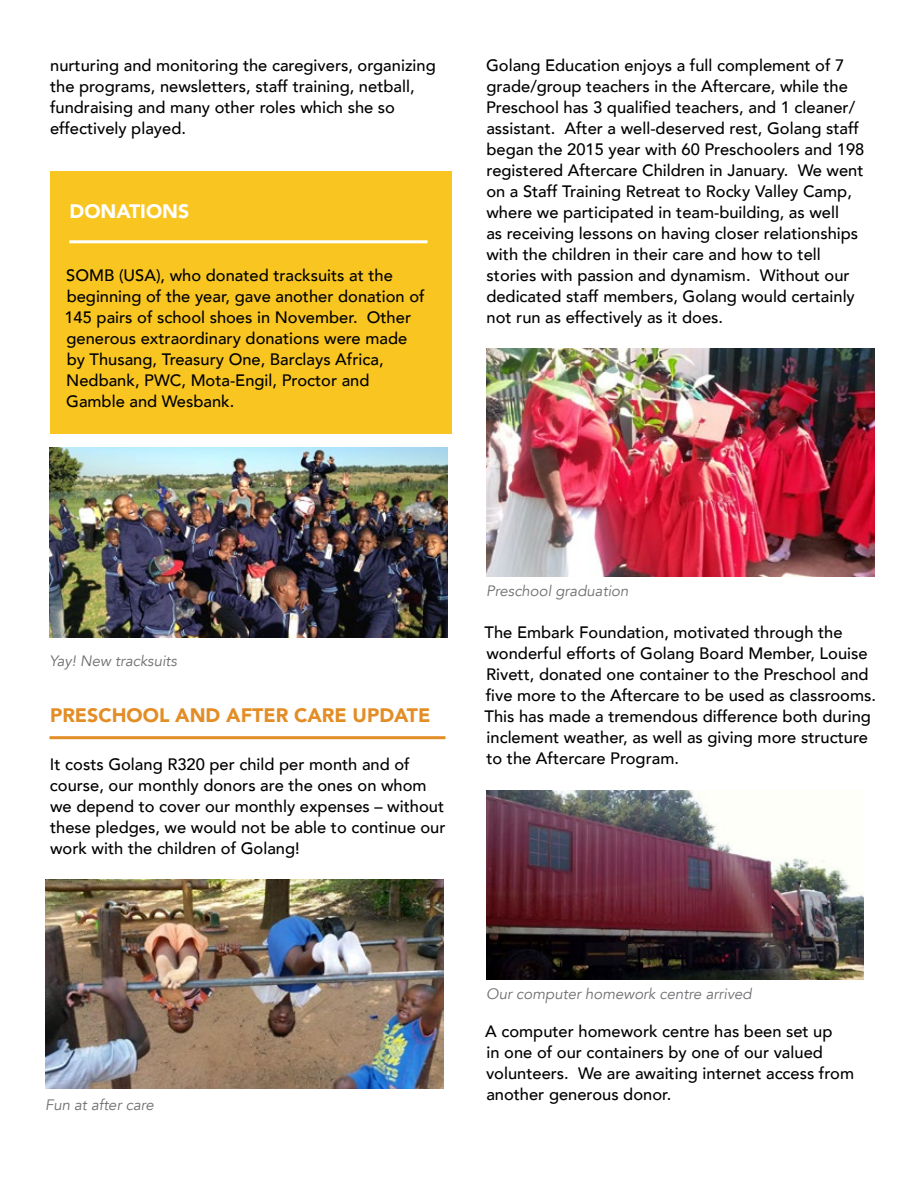
<style>
.page{position:relative;width:918px;height:1188px;background:#fff}
.page>*{position:absolute;margin:0;border:0;box-sizing:border-box;transform-origin:0 0}
.t1{font:900 19.5px "Avenir";color:#e28d26}
.t2{font:900 19.5px "Avenir";color:#fff}
.t3{font:500 16.5px/21px "Avenir";color:#000}
.t4{font:italic 15px "Avenir";color:#6d6e71}
</style>
<div class="page">
<div style="left:51px;top:171px;width:401px;height:263px;background:#f8c521"></div>
<img style="left:45px;top:879px;width:398px;height:210px">
<img style="left:50px;top:448px;width:398px;height:189px">
<hr style="left:69px;top:240px;width:359px;height:3px;background:#fff">
<hr style="left:50px;top:736px;width:396px;height:3px;background:#e28d26">
<img style="left:486px;top:348px;width:388px;height:228px">
<img style="left:486px;top:790px;width:378px;height:190px">
<p class="t3" style="left:50px;top:53px;width:387px">nurturing and monitoring the caregivers, organizing the programs, newsletters, staff training, netball, fundraising and many other roles which she so effectively played.</p>
<p class="t2" style="left:70px;top:194px;width:121px">DONATIONS</p>
<p class="t3" style="left:64px;top:263px;width:362px">SOMB (USA), who donated tracksuits at the beginning of the year, gave another donation of 145 pairs of school shoes in November. Other generous extraordinary donations were made by Thusang, Treasury One, Barclays Africa, Nedbank, PWC, Mota-Engil, Proctor and Gamble and Wesbank.</p>
<p class="t3" style="left:486px;top:53px;width:380px">Golang Education enjoys a full complement of 7 grade/group teachers in the Aftercare, while the Preschool has 3 qualified teachers, and 1 cleaner/ assistant. After a well-deserved rest, Golang staff began the 2015 year with 60 Preschoolers and 198 registered Aftercare Children in January. We went on a Staff Training Retreat to Rocky Valley Camp, where we participated in team-building, as well<br>as receiving lessons on having closer relationships with the children in their care and how to tell stories with passion and dynamism. Without our dedicated staff members, Golang would certainly not run as effectively as it does.</p>
<p class="t4" style="left:50px;top:652px;width:129px">Yay! New tracksuits</p>
<p class="t1" style="left:50px;top:698px;width:382px">PRESCHOOL AND AFTER CARE UPDATE</p>
<p class="t3" style="left:50px;top:752px;width:397px">It costs Golang R320 per child per month and of course, our monthly donors are the ones on whom we depend to cover our monthly expenses – without these pledges, we would not be able to continue our work with the children of Golang!</p>
<p class="t4" style="left:486px;top:582px;width:144px">Preschool graduation</p>
<p class="t3" style="left:485px;top:620px;width:393px">The Embark Foundation, motivated through the wonderful efforts of Golang Board Member, Louise Rivett, donated one container to the Preschool and five more to the Aftercare to be used as classrooms.<br>This has made a tremendous difference both during inclement weather, as well as giving more structure to the Aftercare Program.</p>
<p class="t4" style="left:45px;top:1096px;width:110px">Fun at after care</p>
<p class="t4" style="left:486px;top:985px;width:267px">Our computer homework centre arrived</p>
<p class="t3" style="left:485px;top:1019px;width:370px">A computer homework centre has been set up<br>in one of our containers by one of our valued volunteers. We are awaiting internet access from another generous donor.</p>
</div>
